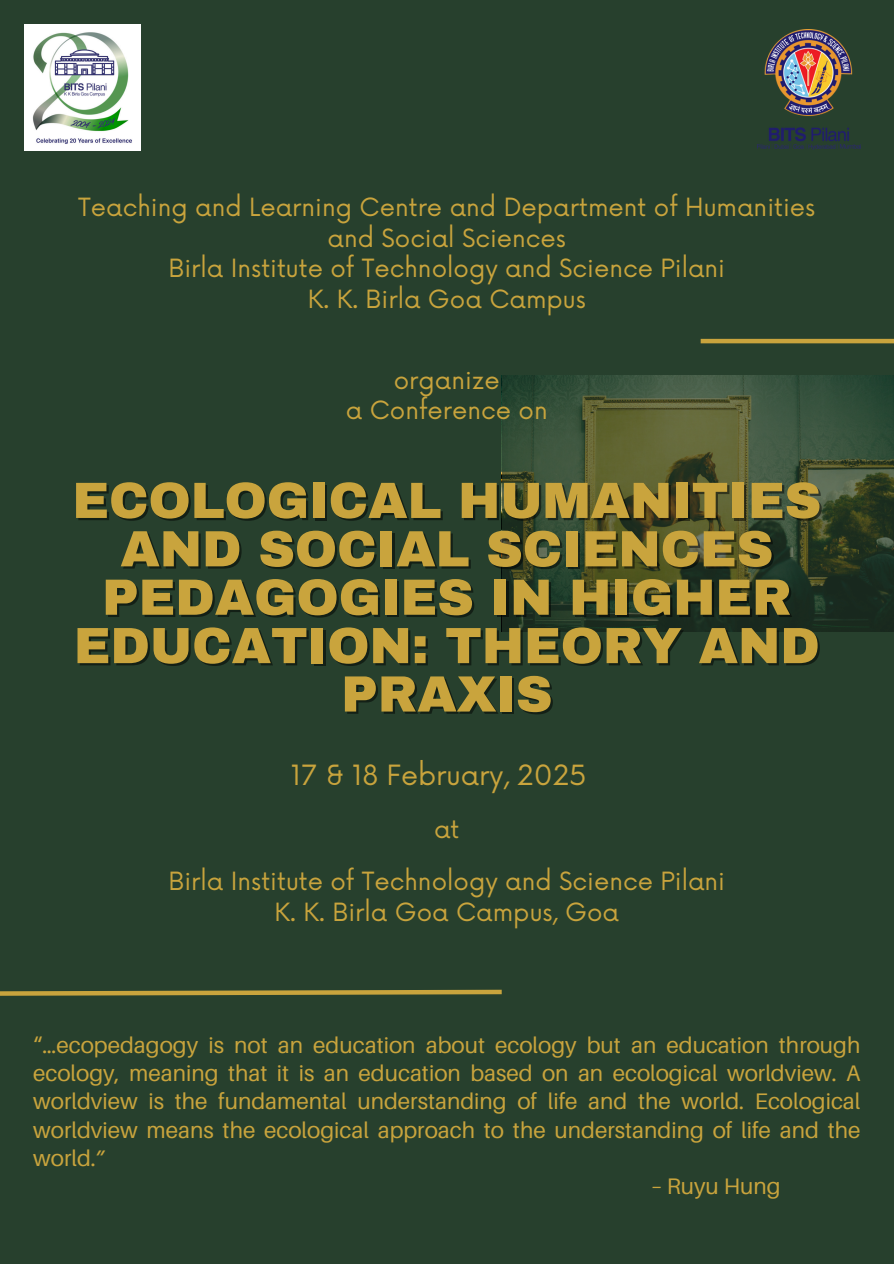
<style>
.page{position:relative;width:894px;height:1264px;background:#fff}
.page>*{position:absolute;margin:0;border:0;box-sizing:border-box;transform-origin:0 0}
.t1{font:900 51px "Archivo";letter-spacing:-.005em;color:#c9a43d}
.t2{font:27.15px "Now";color:#c9a43d}
.t3{font:24.45px/30.3px "Now";color:#c9a43d;text-align:center}
.t4{font:22.5px/28.2px "Aileron";color:#c9a43d;text-align:justify}
.s1{font-style:italic}
</style>
<div class="page">
<div style="left:0;top:0;width:893px;height:1263px;background:#27402d"></div>
<svg style="left:501px;top:375px;width:392px;height:256px"></svg>
<hr style="left:700px;top:339px;width:193px;height:4px;background:#c9a43d">
<svg style="left:0;top:989px;width:502px;height:7px"></svg>
<img style="left:757px;top:29px;width:102px;height:121px">
<img style="left:24px;top:24px;width:116px;height:126px">
<p class="t3" style="left:78px;top:194px;width:738px">Teaching and Learning Centre and Department of Humanities and Social Sciences</p>
<p class="t3" style="left:168px;top:254px;width:558px">Birla Institute of Technology and Science Pilani</p>
<p class="t3" style="left:307px;top:285px;width:279px">K. K. Birla Goa Campus</p>
<h1 class="t3" style="left:393px;top:366px;width:108px">organize</h1>
<h2 class="t3" style="left:346px;top:396px;width:203px">a Conference on</h2>
<p class="t1" style="left:72px;top:473px;width:750px">ECOLOGICAL HUMANITIES</p>
<p class="t1" style="left:120px;top:521px;width:654px">AND SOCIAL SCIENCES</p>
<p class="t1" style="left:102px;top:570px;width:691px">PEDAGOGIES IN HIGHER</p>
<p class="t1" style="left:74px;top:618px;width:747px">EDUCATION: THEORY AND</p>
<p class="t1" style="left:341px;top:666px;width:213px">PRAXIS</p>
<p class="t2" style="left:291px;top:760px;width:297px">17 &amp; 18 February, 2025</p>
<p class="t3" style="left:434px;top:815px;width:27px">at</p>
<p class="t3" style="left:168px;top:867px;width:558px">Birla Institute of Technology and Science Pilani</p>
<p class="t3" style="left:274px;top:897px;width:346px">K. K. Birla Goa Campus, Goa</p>
<p class="t4" style="left:33px;top:1030px;width:828px">“…ecopedagogy is not an education about ecology but an education through ecology, meaning that it is an education based on an ecological worldview. A worldview is the fundamental understanding of life and the world. Ecological worldview means the ecological approach to the understanding of life and the world.<span class="s1">”</span></p>
<p class="t4" style="left:651px;top:1171px;width:131px"><span class="s1">–</span> Ruyu Hung</p>
</div>
